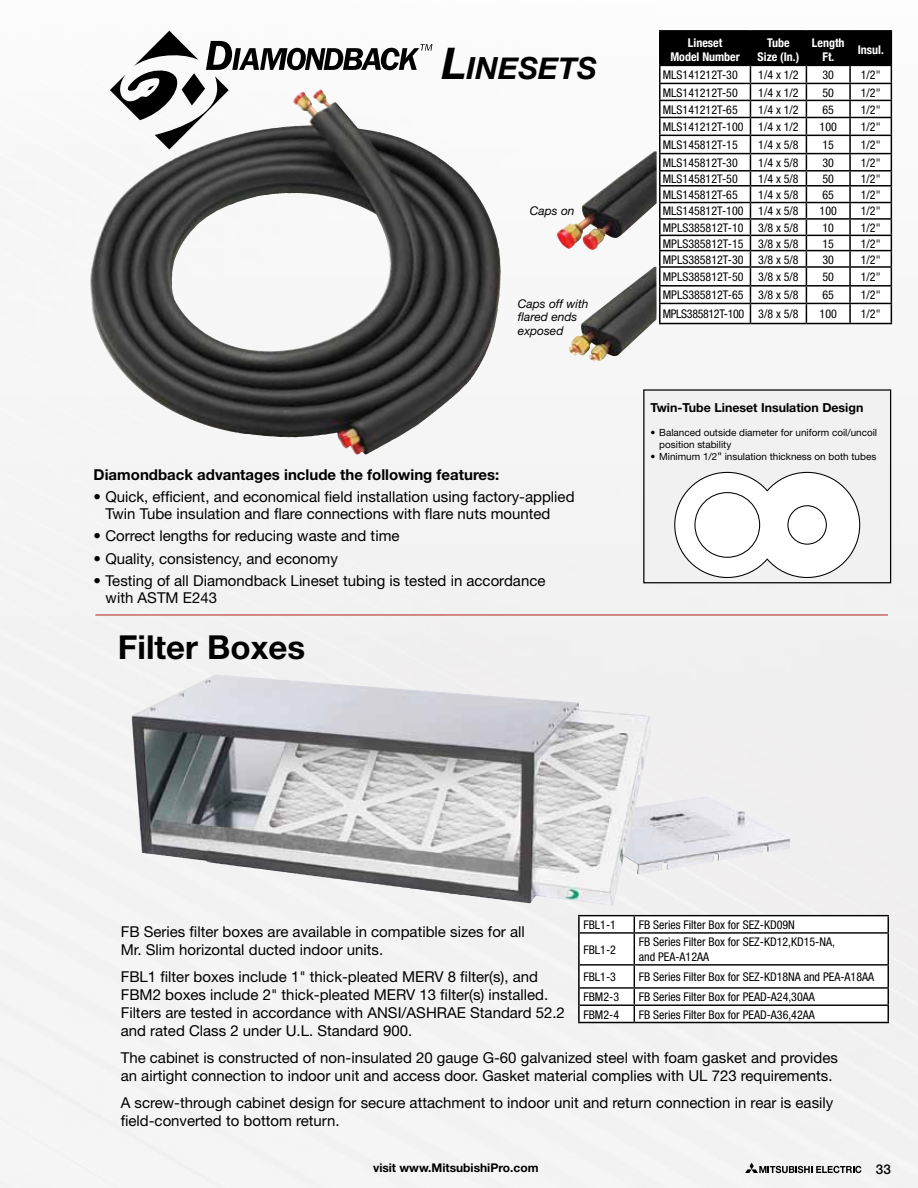
<style>
.page{position:relative;width:918px;height:1188px;background:#fff}
.page>*{position:absolute;margin:0;border:0;box-sizing:border-box;transform-origin:0 0}
.t1{font:700 33px "Helvetica Neue";color:#000}
.t2{font:italic 700 30.45px "Helvetica Neue";color:#000}
.t3{font:15px/18px "Helvetica Neue";color:#000}
.t4{font:700 15px "Helvetica Neue";color:#000}
.t5{font:500 13.5px "Helvetica Neue";color:#000}
.t6{font:700 12.45px "Helvetica Neue";color:#000}
.t7{font:condensed 12px/14.4px "Helvetica Neue";color:#000}
.t8{font:700 condensed 12px/14.4px "Helvetica Neue";color:#fff;text-align:center}
.t9{font:italic 12px/13.5px "Helvetica Neue";color:#000}
.t10{font:700 12px "Helvetica Neue";color:#000}
.t11{font:condensed 12px "Helvetica Neue";letter-spacing:-.03em;color:#000}
.t12{font:9.9px/11.9px "Helvetica Neue";color:#000}
.s1{font-size:43.5px}
.s2{font-family:"Verdana"}
</style>
<div class="page">
<img style="left:0;top:30px;width:918px;height:1158px">
<svg style="left:745px;top:1163px;width:116px;height:10px"></svg>
<hr style="left:95px;top:615px;width:793px;height:1px;background:#b32317">
<img style="left:131px;top:674px;width:84px;height:188px">
<svg style="left:110px;top:31px;width:322px;height:119px"></svg>
<hr style="left:659px;top:323px;width:91px;height:1px;background:#000">
<hr style="left:750px;top:323px;width:56px;height:1px;background:#000">
<hr style="left:806px;top:323px;width:44px;height:1px;background:#000">
<hr style="left:850px;top:323px;width:42px;height:1px;background:#000">
<hr style="left:659px;top:30px;width:91px;height:2px;background:#000">
<hr style="left:750px;top:30px;width:56px;height:2px;background:#000">
<hr style="left:806px;top:30px;width:44px;height:2px;background:#000">
<hr style="left:850px;top:30px;width:42px;height:2px;background:#000">
<svg style="left:659px;top:31px;width:233px;height:292px"></svg>
<hr style="left:850px;top:202px;width:42px;height:1px;background:#000">
<hr style="left:659px;top:303px;width:91px;height:1px;background:#000">
<hr style="left:750px;top:303px;width:56px;height:1px;background:#000">
<hr style="left:806px;top:303px;width:44px;height:1px;background:#000">
<hr style="left:850px;top:303px;width:42px;height:1px;background:#000">
<img style="left:567px;top:267px;width:90px;height:95px">
<img style="left:634px;top:151px;width:19px;height:14px">
<div style="left:644px;top:390px;width:247px;height:193px;background:#f1f1f2"></div>
<div style="left:643px;top:389px;width:248px;height:194px;border:1px solid #000"></div>
<svg style="left:674px;top:472px;width:186px;height:106px"></svg>
<div style="left:695px;top:493px;width:65px;height:64px;background:#fff;border-radius:50%"></div>
<div style="left:694px;top:492px;width:66px;height:66px;border:1px solid #000;border-radius:50%"></div>
<div style="left:788px;top:506px;width:38px;height:38px;background:#fff;border-radius:50%"></div>
<div style="left:787px;top:505px;width:40px;height:40px;border:1px solid #000;border-radius:50%"></div>
<hr style="left:578px;top:915px;width:56px;height:1px;background:#000">
<hr style="left:634px;top:915px;width:255px;height:1px;background:#000">
<svg style="left:578px;top:916px;width:311px;height:107px"></svg>
<hr style="left:634px;top:1005px;width:255px;height:1px;background:#000">
<hr style="left:634px;top:1022px;width:255px;height:1px;background:#000">
<h2 class="t2" style="left:442px;top:44px;width:157px"><span class="s1">L</span>INESETS</h2>
<p class="t8" style="left:670px;top:35px;width:71px">Lineset<br>Model Number</p>
<p class="t8" style="left:758px;top:35px;width:43px">Tube<br>Size (In.)</p>
<p class="t8" style="left:812px;top:35px;width:34px">Length<br>Ft.</p>
<p class="t8" style="left:858px;top:42px;width:28px">Insul.</p>
<p class="t7" style="left:663px;top:68px;width:76px">MLS141212T-30</p>
<p class="t7" style="left:758px;top:68px;width:42px">1/4 x 1/2</p>
<p class="t7" style="left:822px;top:68px;width:13px">30</p>
<p class="t7" style="left:861px;top:68px;width:21px">1/2"</p>
<p class="t7" style="left:663px;top:85px;width:76px">MLS141212T-50</p>
<p class="t7" style="left:758px;top:85px;width:42px">1/4 x 1/2</p>
<p class="t7" style="left:822px;top:85px;width:13px">50</p>
<p class="t7" style="left:861px;top:85px;width:21px">1/2"</p>
<p class="t7" style="left:663px;top:102px;width:76px">MLS141212T-65</p>
<p class="t7" style="left:758px;top:102px;width:42px">1/4 x 1/2</p>
<p class="t7" style="left:822px;top:102px;width:13px">65</p>
<p class="t7" style="left:861px;top:102px;width:21px">1/2"</p>
<p class="t7" style="left:663px;top:120px;width:137px">MLS141212T-100 1/4 x 1/2</p>
<p class="t7" style="left:820px;top:120px;width:19px">100</p>
<p class="t7" style="left:861px;top:120px;width:21px">1/2"</p>
<p class="t7" style="left:663px;top:138px;width:76px">MLS145812T-15</p>
<p class="t7" style="left:758px;top:138px;width:42px">1/4 x 5/8</p>
<p class="t7" style="left:822px;top:138px;width:13px">15</p>
<p class="t7" style="left:861px;top:138px;width:21px">1/2"</p>
<p class="t7" style="left:663px;top:155px;width:76px">MLS145812T-30</p>
<p class="t7" style="left:758px;top:155px;width:42px">1/4 x 5/8</p>
<p class="t7" style="left:822px;top:155px;width:13px">30</p>
<p class="t7" style="left:861px;top:155px;width:21px">1/2"</p>
<p class="t7" style="left:663px;top:171px;width:76px">MLS145812T-50</p>
<p class="t7" style="left:758px;top:171px;width:42px">1/4 x 5/8</p>
<p class="t7" style="left:822px;top:171px;width:13px">50</p>
<p class="t7" style="left:861px;top:171px;width:21px">1/2"</p>
<p class="t7" style="left:663px;top:187px;width:76px">MLS145812T-65</p>
<p class="t7" style="left:758px;top:187px;width:42px">1/4 x 5/8</p>
<p class="t7" style="left:822px;top:187px;width:13px">65</p>
<p class="t7" style="left:861px;top:187px;width:21px">1/2"</p>
<p class="t7" style="left:663px;top:204px;width:137px">MLS145812T-100 1/4 x 5/8</p>
<p class="t7" style="left:820px;top:204px;width:19px">100</p>
<p class="t7" style="left:861px;top:204px;width:21px">1/2"</p>
<p class="t7" style="left:663px;top:220px;width:137px">MPLS385812T-10 3/8 x 5/8</p>
<p class="t7" style="left:822px;top:220px;width:13px">10</p>
<p class="t7" style="left:861px;top:220px;width:21px">1/2"</p>
<p class="t7" style="left:663px;top:236px;width:137px">MPLS385812T-15 3/8 x 5/8</p>
<p class="t7" style="left:822px;top:236px;width:13px">15</p>
<p class="t7" style="left:861px;top:236px;width:21px">1/2"</p>
<p class="t7" style="left:663px;top:252px;width:137px">MPLS385812T-30 3/8 x 5/8</p>
<p class="t7" style="left:822px;top:252px;width:13px">30</p>
<p class="t7" style="left:861px;top:252px;width:21px">1/2"</p>
<p class="t7" style="left:663px;top:270px;width:137px">MPLS385812T-50 3/8 x 5/8</p>
<p class="t7" style="left:822px;top:270px;width:13px">50</p>
<p class="t7" style="left:861px;top:270px;width:21px">1/2"</p>
<p class="t7" style="left:663px;top:288px;width:137px">MPLS385812T-65 3/8 x 5/8</p>
<p class="t7" style="left:822px;top:288px;width:13px">65</p>
<p class="t7" style="left:861px;top:288px;width:21px">1/2"</p>
<p class="t11" style="left:663px;top:307px;width:137px">MPLS385812T-100 3/8 x 5/8</p>
<p class="t7" style="left:820px;top:307px;width:19px">100</p>
<p class="t7" style="left:861px;top:307px;width:21px">1/2"</p>
<p class="t9" style="left:530px;top:204px;width:46px">Caps on</p>
<p class="t9" style="left:518px;top:297px;width:72px">Caps off with flared ends exposed</p>
<p class="t4" style="left:94px;top:465px;width:407px">Diamondback advantages include the following features:</p>
<p class="t3" style="left:106px;top:489px;width:470px;line-height:16.5px;text-indent:-12px">• Quick, efficient, and economical field installation using factory-applied<br>Twin Tube insulation and flare connections with flare nuts mounted</p>
<p class="t3" style="left:94px;top:527px;width:307px">• Correct lengths for reducing waste and time</p>
<p class="t3" style="left:94px;top:549px;width:246px">• Quality, consistency, and economy</p>
<p class="t3" style="left:106px;top:573px;width:441px;line-height:16.5px;text-indent:-12px">• Testing of all Diamondback Lineset tubing is tested in accordance with ASTM E243</p>
<h1 class="t1" style="left:118px;top:627px;width:189px">Filter Boxes</h1>
<p class="t6" style="left:651px;top:400px;width:214px">Twin-Tube Lineset Insulation Design</p>
<p class="t12" style="left:659px;top:426px;width:219px;text-indent:-9px">• Balanced outside diameter for uniform coil/uncoil position stability</p>
<p class="t12" style="left:651px;top:450px;width:227px">• Minimum 1/2<span class="s2">"</span> insulation thickness on both tubes</p>
<p class="t7" style="left:583px;top:918px;width:34px">FBL1-1</p>
<p class="t7" style="left:639px;top:918px;width:158px">FB Series Filter Box for SEZ-KD09N</p>
<p class="t7" style="left:583px;top:942px;width:34px">FBL1-2</p>
<p class="t7" style="left:639px;top:935px;width:198px">FB Series Filter Box for SEZ-KD12,KD15-NA, and PEA-A12AA</p>
<p class="t7" style="left:583px;top:970px;width:34px">FBL1-3</p>
<p class="t7" style="left:639px;top:970px;width:237px">FB Series Filter Box for SEZ-KD18NA and PEA-A18AA</p>
<p class="t7" style="left:583px;top:990px;width:37px">FBM2-3</p>
<p class="t7" style="left:639px;top:990px;width:178px">FB Series Filter Box for PEAD-A24,30AA</p>
<p class="t7" style="left:583px;top:1007px;width:37px">FBM2-4</p>
<p class="t7" style="left:639px;top:1007px;width:178px">FB Series Filter Box for PEAD-A36,42AA</p>
<p class="t3" style="left:121px;top:922px;width:406px">FB Series filter boxes are available in compatible sizes for all<br>Mr. Slim horizontal ducted indoor units.</p>
<p class="t3" style="left:121px;top:967px;width:446px">FBL1 filter boxes include 1" thick-pleated MERV 8 filter(s), and FBM2 boxes include 2" thick-pleated MERV 13 filter(s) installed.<br>Filters are tested in accordance with ANSI/ASHRAE Standard 52.2 and rated Class 2 under U.L. Standard 900.</p>
<p class="t3" style="left:121px;top:1048px;width:719px">The cabinet is constructed of non-insulated 20 gauge G-60 galvanized steel with foam gasket and provides an airtight connection to indoor unit and access door. Gasket material complies with UL 723 requirements.</p>
<p class="t3" style="left:121px;top:1093px;width:714px">A screw-through cabinet design for secure attachment to indoor unit and return connection in rear is easily field-converted to bottom return.</p>
<p class="t10" style="left:373px;top:1161px;width:167px">visit www.MitsubishiPro.com</p>
<p class="t5" style="left:876px;top:1161px;width:17px">33</p>
</div>
